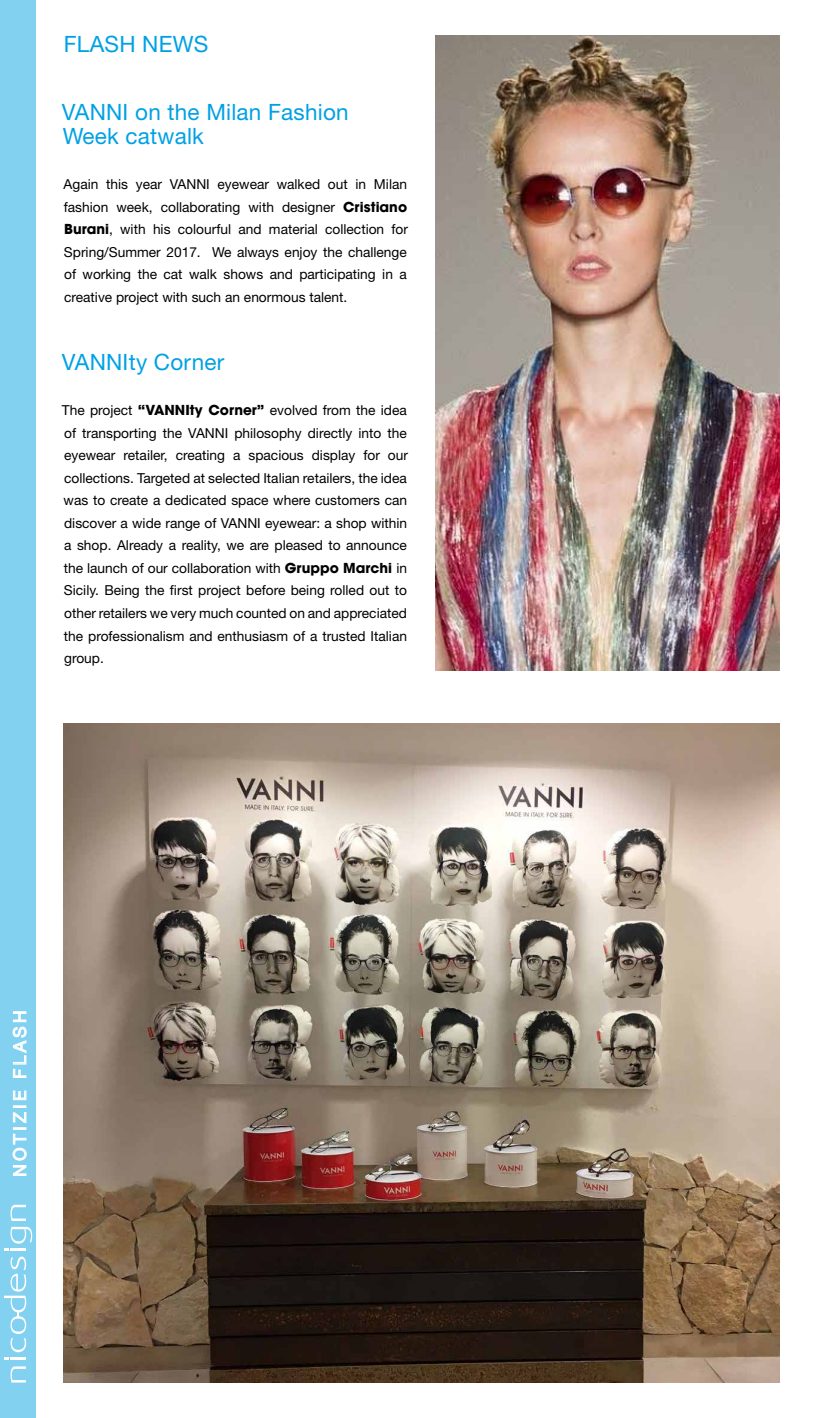
<style>
.page{position:relative;width:815px;height:1418px;background:#fff}
.page>*{position:absolute;margin:0;border:0;box-sizing:border-box;transform-origin:0 0}
.t1{font:22.5px/23.8px "Helvetica Neue LT Pro";letter-spacing:.01em;color:#00a1e4}
.t2{font:17.5px "Helvetica Neue LT Pro";letter-spacing:.19em;color:#fff}
.t3{font:13.75px/22.5px "Helvetica Neue LT Pro";color:#000;text-align:justify}
.s1{font-family:"Avant Garde LT";font-weight:700}
</style>
<div class="page">
<div style="left:0;top:0;width:36px;height:1417px;background:#83d1f1"></div>
<svg style="left:11px;top:1366px;width:15px;height:16px"></svg>
<svg style="left:11px;top:1204px;width:15px;height:16px"></svg>
<svg style="left:4px;top:1226px;width:28px;height:24px"></svg>
<svg style="left:4px;top:1256px;width:22px;height:103px"></svg>
<svg style="left:13px;top:1090px;width:14px;height:86px"></svg>
<svg style="left:13px;top:1011px;width:14px;height:67px"></svg>
<img style="left:436px;top:35px;width:344px;height:635px">
<img style="left:64px;top:723px;width:716px;height:659px">
<h1 class="t1" style="left:64px;top:31px;width:146px">FLASH NEWS</h1>
<h1 class="t1" style="left:62px;top:100px;width:288px">VANNI on the Milan Fashion<br>Week catwalk</h1>
<p class="t3" style="left:64px;top:173px;width:346px">Again this year VANNI eyewear walked out in Milan fashion week, collaborating with designer <span class="s1">Cristiano Burani</span>, with his colourful and material collection for Spring/Summer 2017. We always enjoy the challenge of working the cat walk shows and participating in a creative project with such an enormous talent.</p>
<h1 class="t1" style="left:62px;top:350px;width:164px">VANNIty Corner</h1>
<p class="t3" style="left:62px;top:399px;width:348px">The project <span class="s1">“VANNIty Corner”</span> evolved from the idea of transporting the VANNI philosophy directly into the eyewear retailer, creating a spacious display for our collections. Targeted at selected Italian retailers, the idea was to create a dedicated space where customers can discover a wide range of VANNI eyewear: a shop within a shop. Already a reality, we are pleased to announce the launch of our collaboration with <span class="s1">Gruppo Marchi</span> in Sicily. Being the first project before being rolled out to other retailers we very much counted on and appreciated the professionalism and enthusiasm of a trusted Italian group.</p>
<p class="t2" style="left:9px;top:1176px;width:168px;rotate:-90deg">NOTIZIE FLASH</p>
</div>
